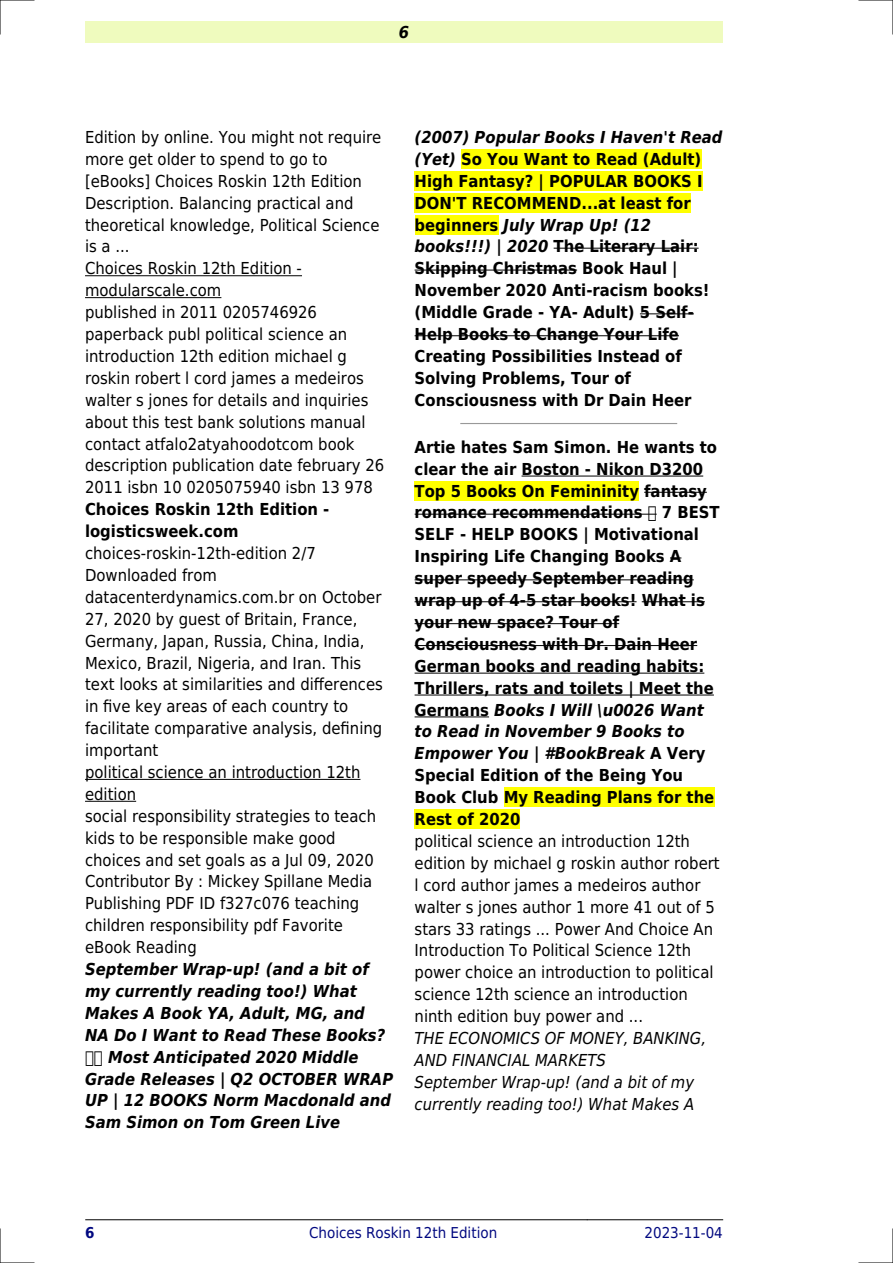
<style>
.page{position:relative;width:893px;height:1263px;background:#fff}
.page>*{position:absolute;margin:0;border:0;box-sizing:border-box;transform-origin:0 0}
.t1{font:16.5px/21.9px "DejaVu Sans Condensed";color:#000}
.t2{font:700 16.5px/21.9px "DejaVu Sans Condensed";color:#000}
.t3{font:italic 700 16.5px "DejaVu Sans Condensed";color:#000}
.t4{font:italic 16.5px/21.9px "DejaVu Sans Condensed";color:#000}
.t5{font:15px "DejaVu Sans Condensed";color:#000880}
.t6{font:700 15px "DejaVu Sans Condensed";color:#000880}
.s1{font-style:italic}
</style>
<div class="page">
<div style="left:85px;top:21px;width:638px;height:22px;background:#effbbe"></div>
<hr style="left:85px;top:1219px;width:134px;height:1px;background:#000">
<hr style="left:219px;top:1219px;width:368px;height:1px;background:#000">
<hr style="left:587px;top:1219px;width:136px;height:1px;background:#000">
<hr style="left:85px;top:275px;width:217px;height:1px;background:#000">
<hr style="left:85px;top:297px;width:136px;height:1px;background:#000">
<hr style="left:85px;top:779px;width:275px;height:1px;background:#000">
<hr style="left:85px;top:801px;width:51px;height:1px;background:#000">
<div style="left:461px;top:150px;width:240px;height:19px;background:#ff0"></div>
<div style="left:415px;top:171px;width:288px;height:20px;background:#ff0"></div>
<div style="left:415px;top:193px;width:276px;height:20px;background:#ff0"></div>
<div style="left:415px;top:215px;width:83px;height:19px;background:#ff0"></div>
<hr style="left:554px;top:248px;width:145px;height:1px;background:#000">
<hr style="left:415px;top:270px;width:162px;height:1px;background:#000">
<hr style="left:640px;top:313px;width:54px;height:1px;background:#000">
<hr style="left:415px;top:335px;width:264px;height:1px;background:#000">
<hr style="left:461px;top:423px;width:216px;height:1px;background:#999">
<hr style="left:522px;top:476px;width:181px;height:1px;background:#000">
<div style="left:415px;top:481px;width:224px;height:19px;background:#ff0"></div>
<hr style="left:644px;top:492px;width:63px;height:1px;background:#000">
<hr style="left:415px;top:514px;width:242px;height:1px;background:#000">
<hr style="left:415px;top:579px;width:279px;height:1px;background:#000">
<hr style="left:415px;top:601px;width:222px;height:1px;background:#000">
<hr style="left:642px;top:601px;width:63px;height:1px;background:#000">
<hr style="left:415px;top:623px;width:204px;height:1px;background:#000">
<hr style="left:415px;top:645px;width:282px;height:1px;background:#000">
<hr style="left:415px;top:673px;width:289px;height:1px;background:#000">
<hr style="left:415px;top:695px;width:299px;height:1px;background:#000">
<hr style="left:415px;top:716px;width:74px;height:1px;background:#000">
<div style="left:504px;top:788px;width:210px;height:19px;background:#ff0"></div>
<div style="left:415px;top:810px;width:105px;height:19px;background:#ff0"></div>
<hr style="left:0;top:0;width:34px;height:1px;background:#000">
<hr style="left:859px;top:0;width:34px;height:1px;background:#000">
<hr style="left:0;top:1262px;width:34px;height:1px;background:#000">
<hr style="left:859px;top:1262px;width:34px;height:1px;background:#000">
<hr style="left:0;top:0;width:1px;height:34px;background:#000">
<hr style="left:0;top:1229px;width:1px;height:34px;background:#000">
<hr style="left:892px;top:0;width:1px;height:34px;background:#000">
<hr style="left:892px;top:1229px;width:1px;height:34px;background:#000">
<svg style="left:649px;top:513px;width:7px;height:2px"></svg>
<p class="t3" style="left:399px;top:23px;width:12px">6</p>
<p class="t1" style="left:85px;top:126px;width:301px">Edition by online. You might not require more get older to spend to go to [eBooks] Choices Roskin 12th Edition Description. Balancing practical and theoretical knowledge, Political Science is a ...<br>Choices Roskin 12th Edition - modularscale.com<br>published in 2011 0205746926 paperback publ political science an introduction 12th edition michael g roskin robert l cord james a medeiros walter s jones for details and inquiries about this test bank solutions manual contact atfalo2atyahoodotcom book description publication date february 26<br>2011 isbn 10 0205075940 isbn 13 978</p>
<p class="t2" style="left:85px;top:498px;width:246px">Choices Roskin 12th Edition - logisticsweek.com</p>
<p class="t1" style="left:85px;top:542px;width:299px">choices-roskin-12th-edition 2/7<br>Downloaded from datacenterdynamics.com.br on October 27, 2020 by guest of Britain, France, Germany, Japan, Russia, China, India, Mexico, Brazil, Nigeria, and Iran. This text looks at similarities and differences in five key areas of each country to facilitate comparative analysis, defining important<br>political science an introduction 12th edition<br>social responsibility strategies to teach kids to be responsible make good choices and set goals as a Jul 09, 2020<br>Contributor By : Mickey Spillane Media Publishing PDF ID f327c076 teaching children responsibility pdf Favorite eBook Reading</p>
<p class="t3" style="left:85px;top:960px;width:285px">September Wrap-up! (and a bit of</p>
<p class="t3" style="left:85px;top:982px;width:273px">my currently reading too!) What</p>
<p class="t3" style="left:85px;top:1003px;width:281px">Makes A Book YA, Adult, MG, and</p>
<p class="t3" style="left:85px;top:1025px;width:302px">NA Do I Want to Read These Books?</p>
<p class="t3" style="left:108px;top:1047px;width:252px">Most Anticipated 2020 Middle</p>
<p class="t3" style="left:85px;top:1069px;width:310px">Grade Releases | Q2 OCTOBER WRAP</p>
<p class="t3" style="left:85px;top:1091px;width:308px">UP | 12 BOOKS Norm Macdonald and</p>
<p class="t3" style="left:85px;top:1113px;width:257px">Sam Simon on Tom Green Live</p>
<p class="t2" style="left:415px;top:126px;width:309px"><span class="s1">(2007) Popular Books I Haven't Read (Yet)</span> So You Want to Read (Adult)<br>High Fantasy? | POPULAR BOOKS I<br>DON'T RECOMMEND...at least for beginners <span class="s1">July Wrap Up! (12 books!!!) | 2020</span> The Literary Lair:<br>Skipping Christmas Book Haul |<br>November 2020 Anti-racism books! (Middle Grade - YA- Adult) 5 Self-<br>Help Books to Change Your Life<br>Creating Possibilities Instead of<br>Solving Problems, Tour of<br>Consciousness with Dr Dain Heer</p>
<p class="t2" style="left:415px;top:436px;width:307px">Artie hates Sam Simon. He wants to clear the air Boston - Nikon D3200<br>Top 5 Books On Femininity fantasy romance recommendations 7 BEST<br>SELF - HELP BOOKS | Motivational<br>Inspiring Life Changing Books A super speedy September reading wrap up of 4-5 star books! What is your new space? Tour of<br>Consciousness with Dr. Dain Heer<br>German books and reading habits:<br>Thrillers, rats and toilets | Meet the<br>Germans <span class="s1">Books I Will \u0026 Want to Read in November 9 Books to<br>Empower You | #BookBreak</span> A Very<br>Special Edition of the Being You<br>Book Club My Reading Plans for the<br>Rest of 2020</p>
<p class="t1" style="left:415px;top:830px;width:307px">political science an introduction 12th edition by michael g roskin author robert l cord author james a medeiros author walter s jones author 1 more 41 out of 5 stars 33 ratings ... Power And Choice An Introduction To Political Science 12th power choice an introduction to political science 12th science an introduction ninth edition buy power and ...</p>
<p class="t4" style="left:415px;top:1027px;width:293px">THE ECONOMICS OF MONEY, BANKING,<br>AND FINANCIAL MARKETS<br>September Wrap-up! (and a bit of my currently reading too!) What Makes A</p>
<p class="t6" style="left:85px;top:1224px;width:11px">6</p>
<p class="t5" style="left:309px;top:1224px;width:190px">Choices Roskin 12th Edition</p>
<p class="t5" style="left:644px;top:1224px;width:80px">2023-11-04</p>
</div>
